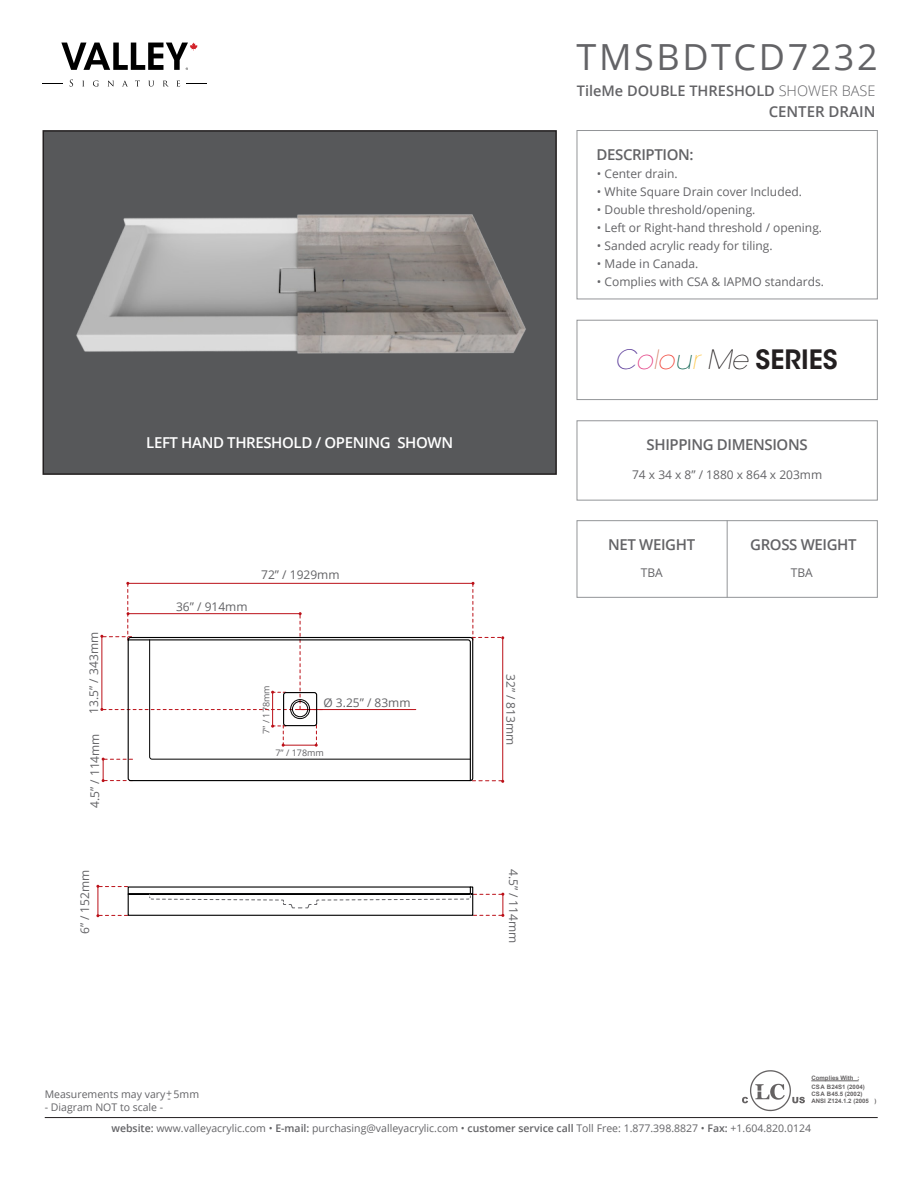
<style>
.page{position:relative;width:918px;height:1188px;background:#fff}
.page>*{position:absolute;margin:0;border:0;box-sizing:border-box;transform-origin:0 0}
.t1{font:36px "Open Sans";letter-spacing:.07em;color:#636366}
.t2{font:600 26.55px "ITC Avant Garde Std";color:#231f20}
.t3{font:600 15px "Open Sans";letter-spacing:-.025em;color:#636366}
.t4{font:600 15px "Open Sans";letter-spacing:-.025em;color:#fff}
.t5{font:600 15px "Open Sans";color:#636366}
.t6{font:600 14.55px "Open Sans";color:#636366}
.t7{font:12px "Open Sans";color:#636366}
.t8{font:10.5px "Open Sans";color:#636366}
.t9{font:9px "Open Sans";color:#636366}
.t10{font:700 6px/8.7px "Arial";color:#231f20}
.s1{font-weight:300}
.s2{font-weight:200;font-style:italic;color:#502e92}
.s3{font-weight:200;font-style:italic;color:#e1307a}
.s4{font-weight:200;font-style:italic;color:#d37c64}
.s5{font-weight:200;font-style:italic;color:#ee3529}
.s6{font-weight:200;font-style:italic;color:#005b49}
.s7{font-weight:200;font-style:italic;color:#fec542}
.s8{font-weight:200;font-style:italic}
.s9{font-weight:600}
</style>
<div class="page">
<svg style="left:61px;top:43px;width:137px;height:27px"></svg>
<svg style="left:70px;top:80px;width:3px;height:7px"></svg>
<svg style="left:93px;top:81px;width:6px;height:6px"></svg>
<svg style="left:108px;top:81px;width:6px;height:6px"></svg>
<svg style="left:122px;top:81px;width:6px;height:5px"></svg>
<svg style="left:148px;top:81px;width:6px;height:6px"></svg>
<svg style="left:163px;top:81px;width:5px;height:5px"></svg>
<svg style="left:186px;top:83px;width:21px;height:1px"></svg>
<svg style="left:43px;top:83px;width:20px;height:1px"></svg>
<svg style="left:742px;top:1070px;width:63px;height:41px"></svg>
<hr style="left:811px;top:1081px;width:48px;height:1px;background:#231f20">
<hr style="left:45px;top:1117px;width:833px;height:1px;background:#231f20">
<div style="left:43px;top:130px;width:514px;height:345px;background:#57585a;border:2px solid #231f20"></div>
<div style="left:577px;top:420px;width:301px;height:81px;border:1px solid #939598"></div>
<div style="left:577px;top:520px;width:301px;height:78px;border:1px solid #939598"></div>
<hr style="left:727px;top:520px;width:1px;height:78px;background:#939598">
<div style="left:577px;top:130px;width:301px;height:169px;border:1px solid #939598"></div>
<div style="left:577px;top:320px;width:301px;height:80px;border:1px solid #939598"></div>
<svg style="left:96px;top:885px;width:408px;height:32px"></svg>
<svg style="left:100px;top:582px;width:404px;height:201px"></svg>
<img style="left:76px;top:214px;width:450px;height:140px">
<p class="t1" style="left:577px;top:32px;width:303px">TMSBDTCD7232</p>
<p class="t6" style="left:577px;top:81px;width:300px">TileMe DOUBLE THRESHOLD <span class="s1">SHOWER BASE</span></p>
<p class="t5" style="left:769px;top:102px;width:108px">CENTER DRAIN</p>
<p class="t3" style="left:597px;top:144px;width:99px">DESCRIPTION:</p>
<p class="t7" style="left:597px;top:166px;width:82px">• Center drain.</p>
<p class="t7" style="left:597px;top:184px;width:206px">• White Square Drain cover Included.</p>
<p class="t7" style="left:597px;top:202px;width:160px">• Double threshold/opening.</p>
<p class="t7" style="left:597px;top:220px;width:227px">• Left or Right-hand threshold / opening.</p>
<p class="t7" style="left:597px;top:238px;width:177px">• Sanded acrylic ready for tiling.</p>
<p class="t7" style="left:597px;top:256px;width:103px">• Made in Canada.</p>
<p class="t7" style="left:597px;top:274px;width:229px">• Complies with CSA &amp; IAPMO standards.</p>
<p class="t4" style="left:146px;top:432px;width:308px">LEFT HAND THRESHOLD / OPENING SHOWN</p>
<p class="t7" style="left:86px;top:714px;width:83px;rotate:-90deg">13.5” / 343mm</p>
<p class="t7" style="left:87px;top:808px;width:76px;rotate:-90deg">4.5” / 114mm</p>
<p class="t7" style="left:77px;top:934px;width:66px;rotate:-90deg">6” / 152mm</p>
<p class="t7" style="left:176px;top:598px;width:73px">36” / 914mm</p>
<p class="t7" style="left:261px;top:566px;width:80px">72” / 1929mm</p>
<p class="t9" style="left:260px;top:734px;width:50px;rotate:-90deg">7” / 178mm</p>
<p class="t7" style="left:324px;top:694px;width:89px">Ø 3.25” / 83mm</p>
<p class="t9" style="left:275px;top:747px;width:50px">7” / 178mm</p>
<p class="t7" style="left:519px;top:674px;width:73px;rotate:90deg">32” / 813mm</p>
<p class="t7" style="left:522px;top:869px;width:76px;rotate:90deg">4.5” / 114mm</p>
<p class="t8" style="left:45px;top:1087px;width:156px">Measurements may vary 5mm</p>
<p class="t8" style="left:45px;top:1100px;width:120px">- Diagram NOT to scale -</p>
<p class="t8" style="left:166px;top:1086px;width:8px">+</p>
<p class="t8" style="left:168px;top:1091px;width:5px">-</p>
<p class="t2" style="left:615px;top:343px;width:224px"><span class="s2">C</span><span class="s3">o</span><span class="s4">l</span><span class="s5">o</span><span class="s6">u</span><span class="s7">r</span> <span class="s8">Me</span> SERIES</p>
<p class="t3" style="left:647px;top:434px;width:163px">SHIPPING DIMENSIONS</p>
<p class="t7" style="left:632px;top:466px;width:192px">74 x 34 x 8” / 1880 x 864 x 203mm</p>
<p class="t3" style="left:608px;top:534px;width:88px">NET WEIGHT</p>
<p class="t3" style="left:750px;top:534px;width:108px">GROSS WEIGHT</p>
<p class="t7" style="left:641px;top:564px;width:24px">TBA</p>
<p class="t7" style="left:791px;top:564px;width:24px">TBA</p>
<p class="t10" style="left:811px;top:1074px;width:55px">Complies With :<br>CSA B24S1 (2004)</p>
<p class="t10" style="left:811px;top:1090px;width:67px;line-height:7.4px">CSA B45.5 (2002)<br>ANSI Z124.1.2 (2005 )</p>
<p class="t8" style="left:111px;top:1121px;width:701px"><span class="s9">website:</span> www.valleyacrylic.com • <span class="s9">E-mail:</span> purchasing@valleyacrylic.com • <span class="s9">customer service call</span> Toll Free: 1.877.398.8827 • <span class="s9">Fax:</span> +1.604.820.0124</p>
</div>
